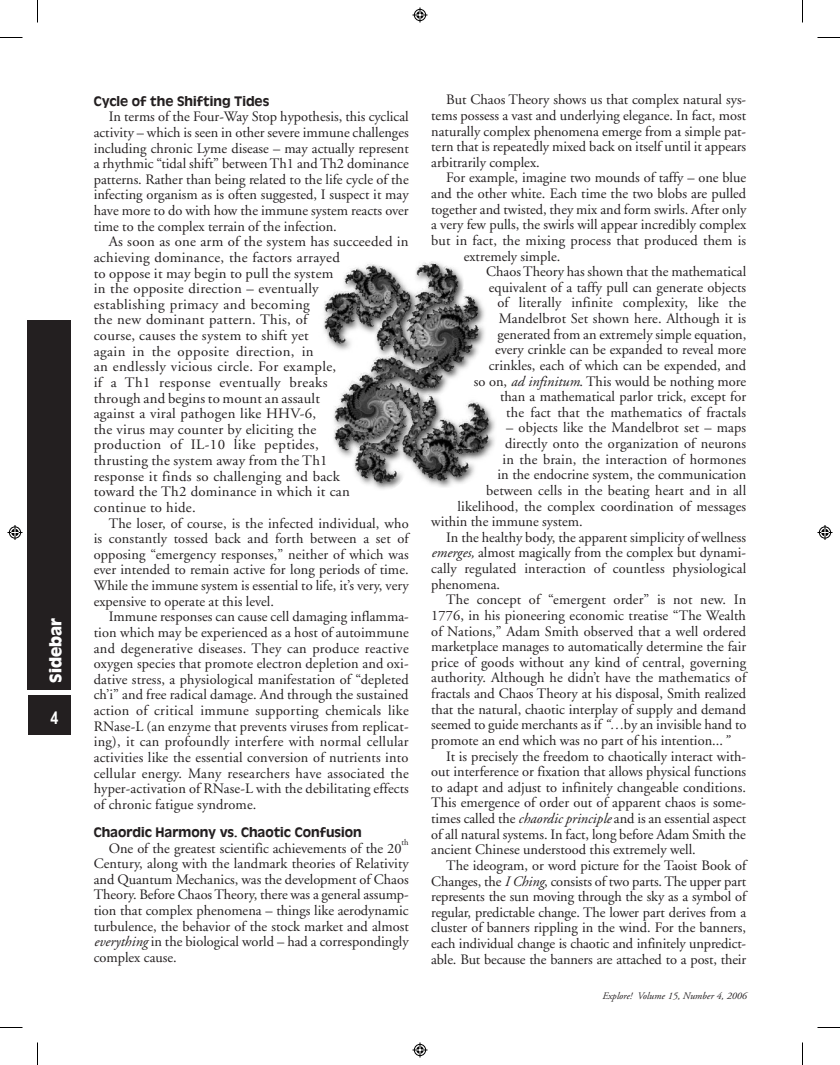
<style>
.page{position:relative;width:840px;height:1065px;background:#fff}
.page>*{position:absolute;margin:0;border:0;box-sizing:border-box;transform-origin:0 0}
.t1{font:700 17.5px "Antique Oli T";color:#fff}
.t2{font:700 17.5px "Arial Narrow";color:#fff}
.t3{font:14.38px/15.6px "Adobe Garamond";color:#231f20;text-align:justify}
.t4{font:14.38px/15.6px "Adobe Garamond";letter-spacing:.02em;color:#231f20}
.t5{font:500 14.38px "Antique Oli T";color:#231f20}
.t6{font:italic 10px "Adobe Garamond";color:#231f20}
.t7{font:8.62px "Adobe Garamond";color:#231f20}
.s1{font-style:italic}
</style>
<div class="page">
<div style="left:29px;top:696px;width:42px;height:39px;background:#231f20"></div>
<div style="left:28px;top:320px;width:43px;height:370px;background:#231f20"></div>
<img style="left:323px;top:261px;width:172px;height:229px">
<svg style="left:37px;top:0;width:1px;height:22px"></svg>
<svg style="left:0;top:37px;width:22px;height:1px"></svg>
<svg style="left:802px;top:0;width:1px;height:22px"></svg>
<svg style="left:818px;top:37px;width:22px;height:1px"></svg>
<svg style="left:37px;top:1042px;width:1px;height:23px"></svg>
<svg style="left:0;top:1027px;width:22px;height:1px"></svg>
<svg style="left:802px;top:1042px;width:1px;height:23px"></svg>
<svg style="left:818px;top:1027px;width:22px;height:1px"></svg>
<svg style="left:412px;top:8px;width:16px;height:14px"></svg>
<svg style="left:412px;top:1042px;width:16px;height:16px"></svg>
<svg style="left:8px;top:525px;width:14px;height:15px"></svg>
<svg style="left:818px;top:525px;width:14px;height:15px"></svg>
<p class="t1" style="left:46px;top:682px;width:66px;rotate:-90deg">Sidebar</p>
<p class="t2" style="left:50px;top:708px;width:9px">4</p>
<p class="t5" style="left:94px;top:93px;width:177px">Cycle of the Shifting Tides</p>
<p class="t3" style="left:94px;top:109px;width:317px;text-indent:15px">In terms of the Four-Way Stop hypothesis, this cyclical activity – which is seen in other severe immune challenges including chronic Lyme disease – may actually represent a rhythmic “tidal shift” between Th1 and Th2 dominance patterns. Rather than being related to the life cycle of the infecting organism as is often suggested, I suspect it may have more to do with how the immune system reacts over time to the complex terrain of the infection.</p>
<p class="t4" style="left:94px;top:234px;width:316px;text-indent:15px">As soon as one arm of the system has succeeded in achieving dominance, the factors arrayed<br>to oppose it may begin to pull the system<br>in the opposite direction – eventually<br>establishing primacy and becoming<br>the new dominant pattern. This, of<br>course, causes the system to shift yet<br>again in the opposite direction, in<br>an endlessly vicious circle. For example,<br>if a Th1 response eventually breaks<br>through and begins to mount an assault<br>against a viral pathogen like HHV-6,<br>the virus may counter by eliciting the<br>production of IL-10 like peptides,<br>thrusting the system away from the Th1<br>response it finds so challenging and back<br>toward the Th2 dominance in which it can<br>continue to hide.</p>
<p class="t3" style="left:94px;top:516px;width:317px;text-indent:15px">The loser, of course, is the infected individual, who is constantly tossed back and forth between a set of opposing “emergency responses,” neither of which was ever intended to remain active for long periods of time.<br>While the immune system is essential to life, it’s very, very expensive to operate at this level.</p>
<p class="t3" style="left:94px;top:609px;width:317px;text-indent:15px">Immune responses can cause cell damaging inflamma&shy;tion which may be experienced as a host of autoimmune and degenerative diseases. They can produce reactive oxygen species that promote electron depletion and oxi&shy;dative stress, a physiological manifestation of “depleted ch’i” and free radical damage. And through the sustained action of critical immune supporting chemicals like RNase-L (an enzyme that prevents viruses from replicat&shy;ing), it can profoundly interfere with normal cellular activities like the essential conversion of nutrients into cellular energy. Many researchers have associated the hyper-activation of RNase-L with the debilitating effects of chronic fatigue syndrome.</p>
<p class="t5" style="left:94px;top:824px;width:269px">Chaordic Harmony vs. Chaotic Confusion</p>
<p class="t3" style="left:109px;top:841px;width:294px">One of the greatest scientific achievements of the 20</p>
<p class="t7" style="left:402px;top:838px;width:9px">th</p>
<p class="t3" style="left:94px;top:856px;width:317px">Century, along with the landmark theories of Relativity and Quantum Mechanics, was the development of Chaos Theory. Before Chaos Theory, there was a general assump&shy;tion that complex phenomena – things like aerodynamic turbulence, the behavior of the stock market and almost <span class="s1">everything</span> in the biological world – had a correspondingly complex cause.</p>
<p class="t3" style="left:431px;top:92px;width:317px;text-indent:15px">But Chaos Theory shows us that complex natural sys&shy;tems possess a vast and underlying elegance. In fact, most naturally complex phenomena emerge from a simple pat&shy;tern that is repeatedly mixed back on itself until it appears arbitrarily complex.</p>
<p class="t3" style="left:446px;top:170px;width:301px">For example, imagine two mounds of taffy – one blue</p>
<p class="t3" style="left:431px;top:186px;width:317px">and the other white. Each time the two blobs are pulled</p>
<p class="t3" style="left:431px;top:202px;width:317px">together and twisted, they mix and form swirls. After only</p>
<p class="t3" style="left:431px;top:217px;width:316px">a very few pulls, the swirls will appear incredibly complex</p>
<p class="t3" style="left:431px;top:233px;width:316px">but in fact, the mixing process that produced them is</p>
<p class="t3" style="left:464px;top:249px;width:98px">extremely simple.</p>
<p class="t3" style="left:486px;top:264px;width:261px">Chaos Theory has shown that the mathematical</p>
<p class="t3" style="left:489px;top:280px;width:259px">equivalent of a taffy pull can generate objects</p>
<p class="t3" style="left:498px;top:295px;width:250px">of literally infinite complexity, like the</p>
<p class="t3" style="left:499px;top:311px;width:249px">Mandelbrot Set shown here. Although it is</p>
<p class="t3" style="left:498px;top:327px;width:250px">generated from an extremely simple equation,</p>
<p class="t3" style="left:495px;top:342px;width:253px">every crinkle can be expanded to reveal more</p>
<p class="t3" style="left:489px;top:358px;width:259px">crinkles, each of which can be expended, and</p>
<p class="t3" style="left:474px;top:374px;width:274px">so on, <span class="s1">ad infinitum</span>. This would be nothing more</p>
<p class="t3" style="left:500px;top:389px;width:248px">than a mathematical parlor trick, except for</p>
<p class="t3" style="left:506px;top:405px;width:242px">the fact that the mathematics of fractals</p>
<p class="t3" style="left:506px;top:420px;width:242px">– objects like the Mandelbrot set – maps</p>
<p class="t3" style="left:505px;top:436px;width:243px">directly onto the organization of neurons</p>
<p class="t3" style="left:502px;top:452px;width:245px">in the brain, the interaction of hormones</p>
<p class="t3" style="left:498px;top:467px;width:250px">in the endocrine system, the communication</p>
<p class="t3" style="left:486px;top:483px;width:261px">between cells in the beating heart and in all</p>
<p class="t3" style="left:458px;top:499px;width:290px">likelihood, the complex coordination of messages</p>
<p class="t3" style="left:431px;top:514px;width:153px">within the immune system.</p>
<p class="t3" style="left:446px;top:530px;width:302px">In the healthy body, the apparent simplicity of wellness</p>
<p class="t3" style="left:431px;top:545px;width:317px"><span class="s1">emerges,</span> almost magically from the complex but dynami-</p>
<p class="t3" style="left:431px;top:561px;width:317px">cally regulated interaction of countless physiological</p>
<p class="t3" style="left:431px;top:577px;width:70px">phenomena.</p>
<p class="t3" style="left:446px;top:592px;width:301px">The concept of “emergent order” is not new. In</p>
<p class="t3" style="left:431px;top:608px;width:316px">1776, in his pioneering economic treatise “The Wealth</p>
<p class="t3" style="left:431px;top:624px;width:316px">of Nations,” Adam Smith observed that a well ordered</p>
<p class="t3" style="left:431px;top:639px;width:316px">marketplace manages to automatically determine the fair</p>
<p class="t3" style="left:431px;top:655px;width:317px">price of goods without any kind of central, governing</p>
<p class="t3" style="left:431px;top:670px;width:317px">authority. Although he didn’t have the mathematics of</p>
<p class="t3" style="left:431px;top:686px;width:317px">fractals and Chaos Theory at his disposal, Smith realized</p>
<p class="t3" style="left:431px;top:702px;width:316px">that the natural, chaotic interplay of supply and demand</p>
<p class="t3" style="left:431px;top:717px;width:317px">seemed to guide merchants as if <span class="s1">“…</span>by an invisible hand to</p>
<p class="t3" style="left:431px;top:733px;width:299px">promote an end which was no part of his intention...<span class="s1">”</span></p>
<p class="t3" style="left:446px;top:749px;width:302px">It is precisely the freedom to chaotically interact with-</p>
<p class="t3" style="left:431px;top:764px;width:317px">out interference or fixation that allows physical functions</p>
<p class="t3" style="left:431px;top:780px;width:316px">to adapt and adjust to infinitely changeable conditions.</p>
<p class="t3" style="left:431px;top:795px;width:317px">This emergence of order out of apparent chaos is some-</p>
<p class="t3" style="left:431px;top:811px;width:317px">times called the <span class="s1">chaordic principle</span> and is an essential aspect</p>
<p class="t3" style="left:431px;top:827px;width:316px">of all natural systems. In fact, long before Adam Smith the</p>
<p class="t3" style="left:431px;top:842px;width:266px">ancient Chinese understood this extremely well.</p>
<p class="t3" style="left:446px;top:858px;width:301px">The ideogram, or word picture for the Taoist Book of</p>
<p class="t3" style="left:431px;top:874px;width:317px">Changes, the <span class="s1">I Ching</span>, consists of two parts. The upper part</p>
<p class="t3" style="left:431px;top:889px;width:316px">represents the sun moving through the sky as a symbol of</p>
<p class="t3" style="left:431px;top:905px;width:317px">regular, predictable change. The lower part derives from a</p>
<p class="t3" style="left:431px;top:920px;width:316px">cluster of banners rippling in the wind. For the banners,</p>
<p class="t3" style="left:431px;top:936px;width:317px">each individual change is chaotic and infinitely unpredict-</p>
<p class="t3" style="left:431px;top:952px;width:317px">able. But because the banners are attached to a post, their</p>
<p class="t6" style="left:602px;top:990px;width:146px">Explore! Volume 15, Number 4, 2006</p>
</div>
